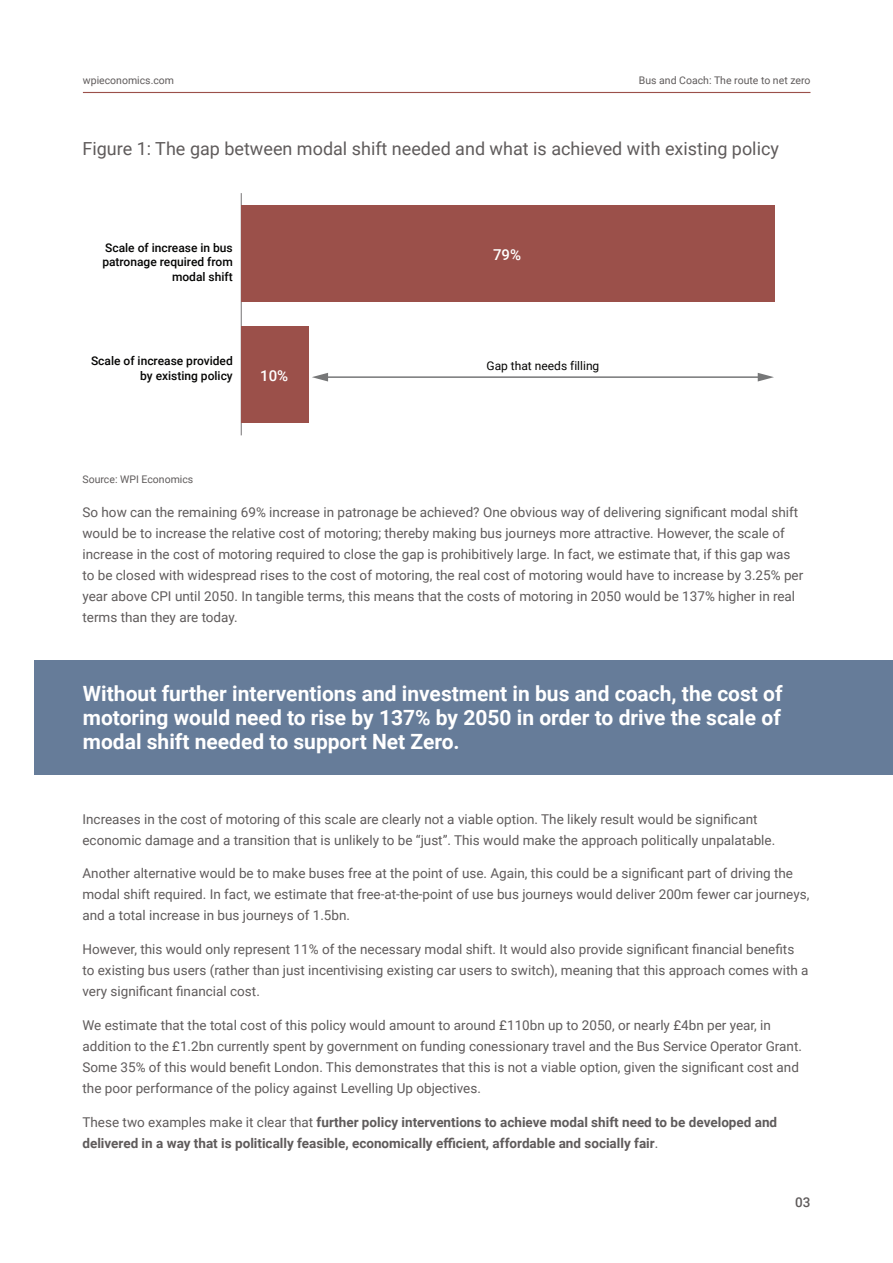
<style>
.page{position:relative;width:893px;height:1263px;background:#fff}
.page>*{position:absolute;margin:0;border:0;box-sizing:border-box;transform-origin:0 0}
._9_Body_Text_Left{font:700 21px/24px "Roboto";color:#fff;text-align:justify}
._9_Body_Text_Left-2{font:18px "Roboto";color:#5f5b5b}
.t1{font:500 15px "Roboto";color:#fff}
._9_Body_Text_Left-3{font:13.5px/21px "Roboto";color:#5f5b5b}
._9_Body_Text_Left-4{font:700 13.5px/21px "Roboto";color:#5f5b5b}
.t2{font:500 13.5px "Roboto";color:#5f5b5b}
.t3{font:500 12px/14.4px "Roboto";color:#050504;text-align:right}
.t4{font:12px "Roboto";color:#050504}
._9_Body_Text_Left-5{font:10.5px "Roboto";color:#5f5b5b}
.s1{font-weight:400}
</style>
<div class="page">
<hr style="left:83px;top:92px;width:727px;height:1px;background:#9b504a">
<div style="left:34px;top:660px;width:859px;height:115px;background:#667c99"></div>
<hr style="left:241px;top:193px;width:1px;height:242px;background:#767374">
<div style="left:241px;top:205px;width:534px;height:97px;background:#9b504a"></div>
<div style="left:241px;top:326px;width:68px;height:97px;background:#9b504a"></div>
<hr style="left:325px;top:376px;width:436px;height:2px;background:#767778">
<svg style="left:312px;top:373px;width:16px;height:8px"></svg>
<svg style="left:758px;top:373px;width:16px;height:8px"></svg>
<p class="_9_Body_Text_Left-5" style="left:83px;top:72px;width:93px">wpieconomics.com</p>
<p class="_9_Body_Text_Left-5" style="left:639px;top:72px;width:173px">Bus and Coach: The route to net zero</p>
<p class="_9_Body_Text_Left-2" style="left:82px;top:136px;width:698px">Figure 1: The gap between modal shift needed and what is achieved with existing policy</p>
<p class="t3" style="left:102px;top:240px;width:132px">Scale of increase in bus patronage required from modal shift</p>
<p class="t1" style="left:493px;top:244px;width:30px">79%</p>
<p class="t3" style="left:91px;top:353px;width:143px">Scale of increase provided by existing policy</p>
<p class="t1" style="left:260px;top:365px;width:30px">10%</p>
<p class="t4" style="left:486px;top:357px;width:114px">Gap that needs filling</p>
<p class="_9_Body_Text_Left-5" style="left:82px;top:472px;width:112px">Source: WPI Economics</p>
<p class="_9_Body_Text_Left-3" style="left:82px;top:501px;width:722px">So how can the remaining 69% increase in patronage be achieved? One obvious way of delivering significant modal shift would be to increase the relative cost of motoring; thereby making bus journeys more attractive. However, the scale of increase in the cost of motoring required to close the gap is prohibitively large. In fact, we estimate that, if this gap was to be closed with widespread rises to the cost of motoring, the real cost of motoring would have to increase by 3.25% per year above CPI until 2050. In tangible terms, this means that the costs of motoring in 2050 would be 137% higher in real terms than they are today.</p>
<p class="_9_Body_Text_Left" style="left:83px;top:681px;width:701px">Without further interventions and investment in bus and coach, the cost of motoring would need to rise by 137% by 2050 in order to drive the scale of modal shift needed to support Net Zero.</p>
<p class="_9_Body_Text_Left-3" style="left:82px;top:808px;width:694px">Increases in the cost of motoring of this scale are clearly not a viable option. The likely result would be significant economic damage and a transition that is unlikely to be “just”. This would make the approach politically unpalatable.</p>
<p class="_9_Body_Text_Left-3" style="left:82px;top:862px;width:728px">Another alternative would be to make buses free at the point of use. Again, this could be a significant part of driving the modal shift required. In fact, we estimate that free-at-the-point of use bus journeys would deliver 200m fewer car journeys, and a total increase in bus journeys of 1.5bn.</p>
<p class="_9_Body_Text_Left-3" style="left:82px;top:938px;width:728px">However, this would only represent 11% of the necessary modal shift. It would also provide significant financial benefits to existing bus users (rather than just incentivising existing car users to switch), meaning that this approach comes with a very significant financial cost.</p>
<p class="_9_Body_Text_Left-3" style="left:82px;top:1014px;width:721px">We estimate that the total cost of this policy would amount to around £110bn up to 2050, or nearly £4bn per year, in addition to the £1.2bn currently spent by government on funding conessionary travel and the Bus Service Operator Grant.<br>Some 35% of this would benefit London. This demonstrates that this is not a viable option, given the significant cost and the poor performance of the policy against Levelling Up objectives.</p>
<p class="_9_Body_Text_Left-4" style="left:82px;top:1111px;width:696px"><span class="s1">These two examples make it clear that</span> further policy interventions to achieve modal shift need to be developed and delivered in a way that is politically feasible, economically efficient, affordable and socially fair<span class="s1">.</span></p>
<p class="t2" style="left:795px;top:1192px;width:17px">03</p>
</div>
